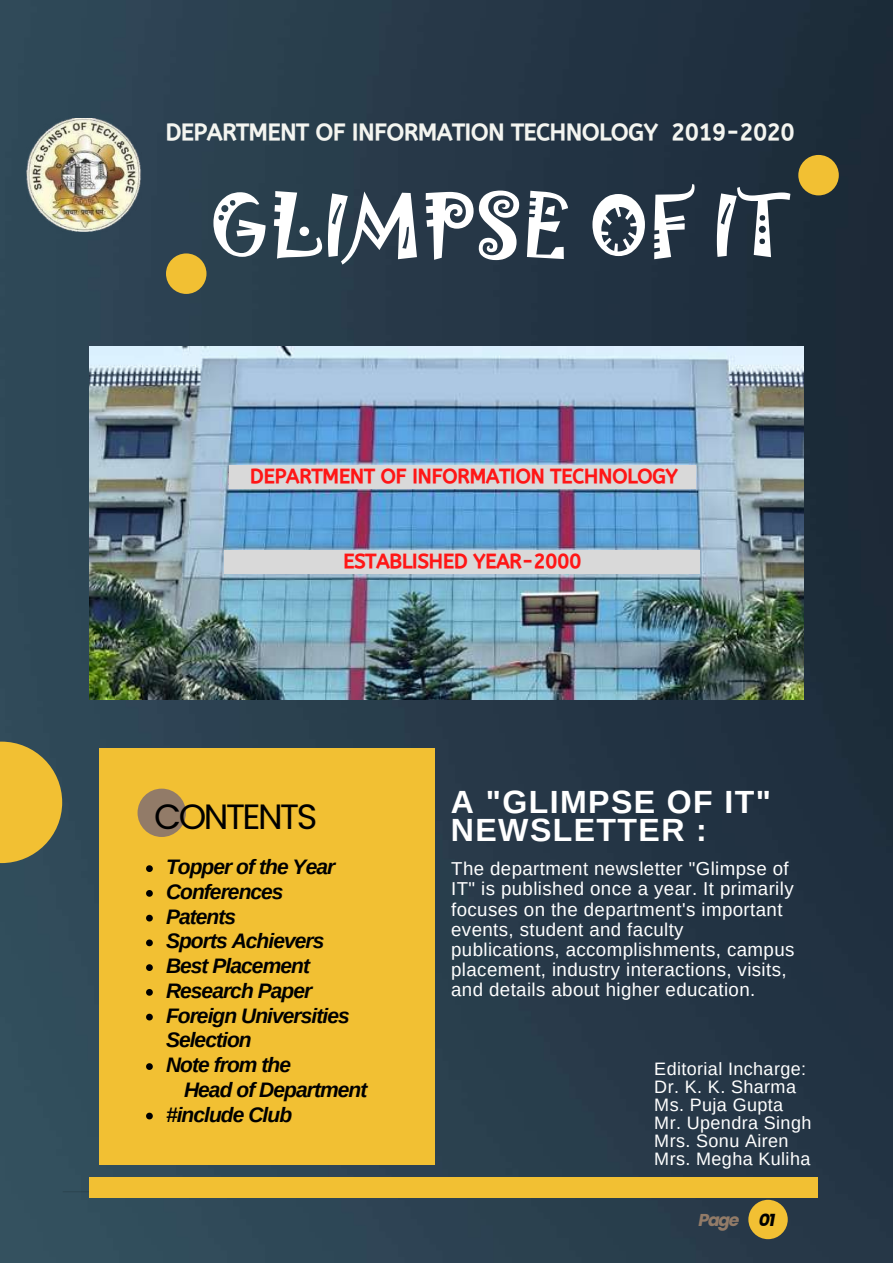
<style>
.page{position:relative;width:893px;height:1264px;background:#fff}
.page>*{position:absolute;margin:0;border:0;box-sizing:border-box;transform-origin:0 0}
.t1{font:78.3px "Jokerman";color:#fff}
.t2{font:35.1px "Poppins";letter-spacing:-.07em;color:#000}
.t3{font:700 32.1px/28px "Arimo";letter-spacing:.045em;color:#fff}
.t4{font:22.8px "CA Generated";color:#f4f5f0}
.t5{font:italic 700 21px/24.8px "Arimo";letter-spacing:-.045em;color:#000}
.t6{font:19.8px "CA Generated";color:#ff1616}
.t7{font:18.75px/20.2px "Arimo";letter-spacing:.02em;color:#fff}
.t8{font:18px/18px "Arimo";letter-spacing:.02em;color:#fff}
.t9{font:italic 700 17.25px "Poppins";letter-spacing:-.07em;color:#927b68}
.s1{color:#000}
</style>
<div class="page">
<img style="left:0;top:0;width:892px;height:1262px">
<img style="left:89px;top:347px;width:714px;height:353px">
<hr style="left:63px;top:1191px;width:609px;height:1px;background:#000">
<div style="left:99px;top:749px;width:335px;height:415px;background:#f2c033"></div>
<div style="left:748px;top:1199px;width:39px;height:40px;background:#f2c033;border-radius:50%"></div>
<div style="left:137px;top:788px;width:49px;height:49px;background:#927b68;border-radius:50%"></div>
<div style="left:166px;top:253px;width:40px;height:41px;background:#f2c033;border-radius:50%"></div>
<div style="left:798px;top:155px;width:40px;height:40px;background:#f2c033;border-radius:50%"></div>
<div style="left:89px;top:1177px;width:729px;height:20px;background:#f2c033"></div>
<img style="left:27px;top:118px;width:114px;height:114px">
<svg style="left:0;top:741px;width:62px;height:122px;background:#c8a73a"></svg>
<div style="left:229px;top:465px;width:466px;height:24px;background:#d9d9d9"></div>
<svg style="left:146px;top:865px;width:7px;height:7px"></svg>
<svg style="left:146px;top:890px;width:7px;height:6px"></svg>
<svg style="left:146px;top:914px;width:7px;height:7px"></svg>
<svg style="left:146px;top:939px;width:7px;height:7px"></svg>
<svg style="left:146px;top:964px;width:7px;height:7px"></svg>
<svg style="left:146px;top:989px;width:7px;height:6px"></svg>
<svg style="left:146px;top:1013px;width:7px;height:7px"></svg>
<svg style="left:146px;top:1063px;width:7px;height:6px"></svg>
<svg style="left:146px;top:1112px;width:7px;height:7px"></svg>
<div style="left:224px;top:550px;width:476px;height:24px;background:#d9d9d9"></div>
<p class="t4" style="left:166px;top:119px;width:630px">DEPARTMENT OF INFORMATION TECHNOLOGY 2019-2020</p>
<h1 class="t1" style="left:209px;top:167px;width:579px">GLIMPSE OF IT</h1>
<p class="t6" style="left:250px;top:464px;width:429px">DEPARTMENT OF INFORMATION TECHNOLOGY</p>
<p class="t6" style="left:343px;top:549px;width:239px">ESTABLISHED YEAR-2000</p>
<h2 class="t2" style="left:154px;top:791px;width:165px">CONTENTS</h2>
<p class="t5" style="left:166px;top:854px;width:185px">Topper of the Year<br>Conferences<br>Patents<br>Sports Achievers<br>Best Placement<br>Research Paper<br>Foreign Universities<br>Selection<br>Note from the</p>
<p class="t5" style="left:166px;top:1101px;width:128px">#include Club</p>
<p class="t5" style="left:184px;top:1077px;width:185px">Head of Department</p>
<h3 class="t3" style="left:451px;top:787px;width:321px">A "GLIMPSE OF IT"<br>NEWSLETTER :</h3>
<p class="t7" style="left:451px;top:858px;width:345px">The department newsletter "Glimpse of IT" is published once a year. It primarily focuses on the department's important events, student and faculty publications, accomplishments, campus placement, industry interactions, visits, and details about higher education.</p>
<p class="t8" style="left:654px;top:1059px;width:159px">Editorial Incharge:<br>Dr. K. K. Sharma<br>Ms. Puja Gupta<br>Mr. Upendra Singh<br>Mrs. Sonu Airen<br>Mrs. Megha Kuliha</p>
<p class="t9" style="left:698px;top:1207px;width:78px">Page <span class="s1">01</span></p>
</div>
